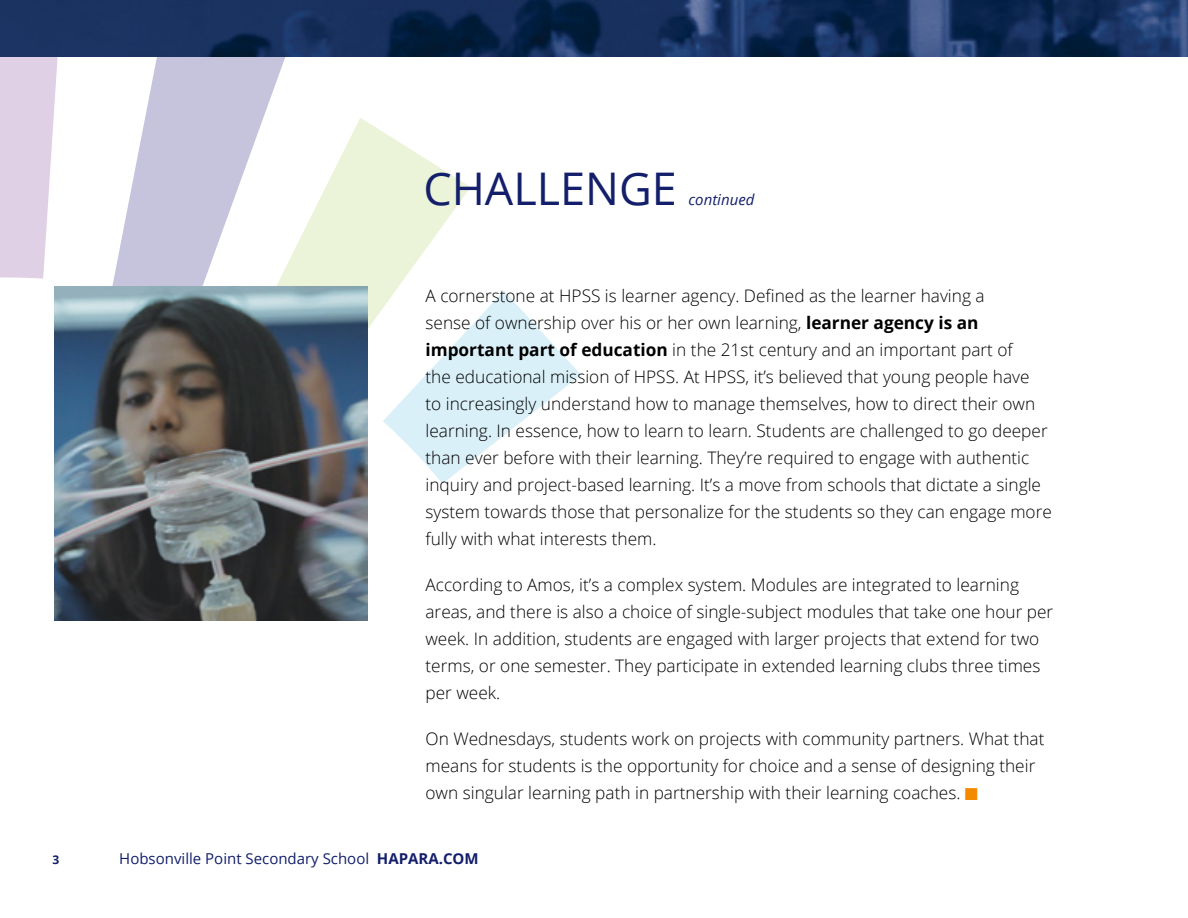
<style>
.page{position:relative;width:1188px;height:918px;background:#fff}
.page>*{position:absolute;margin:0;border:0;box-sizing:border-box;transform-origin:0 0}
.t1{font:45px "Open Sans";color:#131f6b}
.t2{font:300 17.25px/27px "Open Sans";color:#000}
.t3{font:15px "Open Sans";color:#131f6b}
.t4{font:italic 15px "Open Sans";color:#131f6b}
.t5{font:700 12px "Open Sans";color:#131f6b}
.s1{font-weight:700}
.s2{color:#f38a00}
</style>
<div class="page">
<svg style="left:112px;top:57px;width:173px;height:229px;fill:#c6c4dd"></svg>
<svg style="left:253px;top:118px;width:218px;height:262px"></svg>
<svg style="left:383px;top:291px;width:198px;height:193px"></svg>
<svg style="left:0;top:57px;width:58px;height:222px;background:#e4d6e9"></svg>
<img style="left:0;top:0;width:1188px;height:57px">
<img style="left:54px;top:286px;width:313px;height:335px">
<h1 class="t1" style="left:423px;top:157px;width:255px">CHALLENGE</h1>
<p class="t4" style="left:689px;top:189px;width:67px">continued</p>
<p class="t2" style="left:426px;top:282px;width:628px">A cornerstone at HPSS is learner agency. Defined as the learner having a<br>sense of ownership over his or her own learning, <span class="s1">learner agency is an important part of education</span> in the 21st century and an important part of<br>the educational mission of HPSS. At HPSS, it’s believed that young people have<br>to increasingly understand how to manage themselves, how to direct their own learning. In essence, how to learn to learn. Students are challenged to go deeper than ever before with their learning. They’re required to engage with authentic inquiry and project-based learning. It’s a move from schools that dictate a single system towards those that personalize for the students so they can engage more fully with what interests them.</p>
<p class="t2" style="left:426px;top:571px;width:629px">According to Amos, it’s a complex system. Modules are integrated to learning areas, and there is also a choice of single-subject modules that take one hour per week. In addition, students are engaged with larger projects that extend for two terms, or one semester. They participate in extended learning clubs three times per week.</p>
<p class="t2" style="left:426px;top:725px;width:620px">On Wednesdays, students work on projects with community partners. What that means for students is the opportunity for choice and a sense of designing their own singular learning path in partnership with their learning coaches. <span class="s2">■</span></p>
<p class="t5" style="left:53px;top:851px;width:8px">3</p>
<p class="t3" style="left:119px;top:848px;width:361px">Hobsonville Point Secondary School <span class="s1">HAPARA.COM</span></p>
</div>
